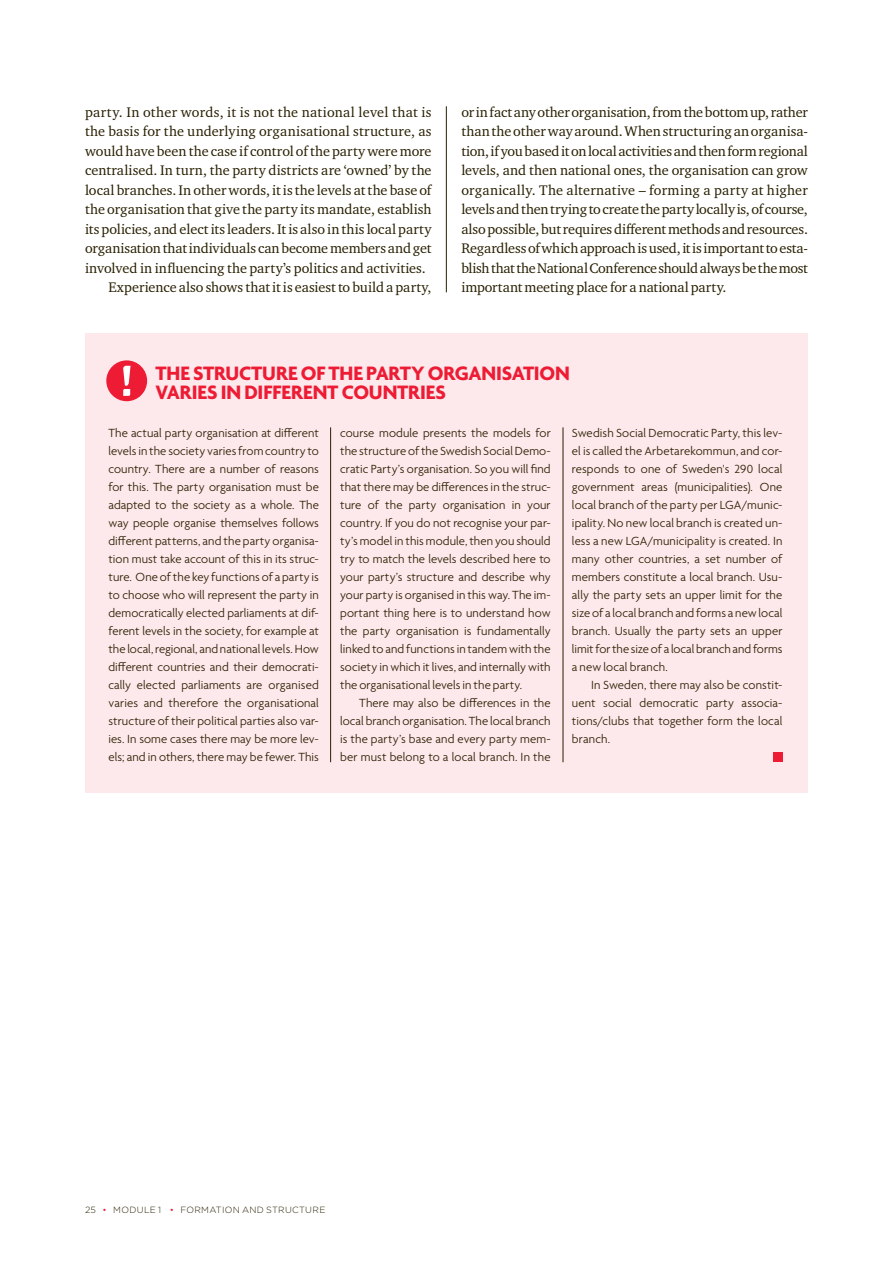
<style>
.page{position:relative;width:893px;height:1263px;background:#fff}
.page>*{position:absolute;margin:0;border:0;box-sizing:border-box;transform-origin:0 0}
.MELL_RUTA_AgendaBold_13_13_RED{font:700 21px/19.5px "Agenda";letter-spacing:-.01em;color:#ed1b34}
.BRÖD__9_5_13{font:14.25px/19.5px "Charter ITC Pro";letter-spacing:-.005em;color:#281f00;text-align:justify}
.RUBBE_Agenda_bold_26_27_-5{font:300 12.75px/18px "Agenda";letter-spacing:.005em;color:#281f00;text-align:justify}
.t1{font:300 9px "Gotham";letter-spacing:.035em;color:#281f00}
.s1{color:#ed1b34}
</style>
<div class="page">
<div style="left:85px;top:334px;width:723px;height:459px;background:#fde8eb"></div>
<div style="left:106px;top:360px;width:41px;height:41px;background:#ed1b34;border-radius:50%"></div>
<svg style="left:123px;top:366px;width:8px;height:30px"></svg>
<div style="left:773px;top:753px;width:9px;height:9px;background:#ed1b34"></div>
<hr style="left:446px;top:106px;width:1px;height:186px;background:#281f00">
<hr style="left:330px;top:427px;width:1px;height:335px;background:#281f00">
<hr style="left:563px;top:427px;width:1px;height:335px;background:#281f00">
<p class="BRÖD__9_5_13" style="left:85px;top:102px;width:348px">party. In other words, it is not the national level that is the basis for the underlying organisational structure, as would have been the case if control of the party were more centralised. In turn, the party districts are ‘owned’ by the local branches. In other words, it is the levels at the base of the organisation that give the party its mandate, establish its policies, and elect its leaders. It is also in this local party organisation that individuals can become members and get involved in influencing the party’s politics and activities.</p>
<p class="BRÖD__9_5_13" style="left:108px;top:277px;width:325px">Experience also shows that it is easiest to build a party,</p>
<p class="BRÖD__9_5_13" style="left:461px;top:102px;width:348px">or in fact any other organisation, from the bottom up, rather than the other way around. When structuring an organisa&shy;tion, if you based it on local activities and then form regional levels, and then national ones, the organisation can grow organically. The alternative – forming a party at higher levels and then trying to create the party locally is, of course, also possible, but requires different methods and resources.<br>Regardless of which approach is used, it is important to esta&shy;blish that the National Conference should always be the most important meeting place for a national party.</p>
<p class="MELL_RUTA_AgendaBold_13_13_RED" style="left:156px;top:364px;width:416px">THE STRUCTURE OF THE PARTY ORGANISATION<br>VARIES IN DIFFERENT COUNTRIES</p>
<p class="RUBBE_Agenda_bold_26_27_-5" style="left:108px;top:425px;width:212px">The actual party organisation at different levels in the society varies from country to country. There are a number of reasons for this. The party organisation must be adapted to the society as a whole. The way people organise themselves follows different patterns, and the party organisa&shy;tion must take account of this in its struc&shy;ture. One of the key functions of a party is to choose who will represent the party in democratically elected parliaments at dif&shy;ferent levels in the society, for example at the local, regional, and national levels. How different countries and their democrati&shy;cally elected parliaments are organised varies and therefore the organisational structure of their political parties also var&shy;ies. In some cases there may be more lev&shy;els; and in others, there may be fewer. This</p>
<p class="RUBBE_Agenda_bold_26_27_-5" style="left:340px;top:425px;width:212px">course module presents the models for the structure of the Swedish Social Demo&shy;cratic Party’s organisation. So you will find that there may be differences in the struc&shy;ture of the party organisation in your country. If you do not recognise your par&shy;ty’s model in this module, then you should try to match the levels described here to your party’s structure and describe why your party is organised in this way. The im&shy;portant thing here is to understand how the party organisation is fundamentally linked to and functions in tandem with the society in which it lives, and internally with the organisational levels in the party.</p>
<p class="RUBBE_Agenda_bold_26_27_-5" style="left:572px;top:425px;width:212px">Swedish Social Democratic Party, this lev&shy;el is called the Arbetarekommun, and cor&shy;responds to one of Sweden's 290 local government areas (municipalities). One local branch of the party per LGA/munic&shy;ipality. No new local branch is created un&shy;less a new LGA/municipality is created. In many other countries, a set number of members constitute a local branch. Usu&shy;ally the party sets an upper limit for the size of a local branch and forms a new local branch. Usually the party sets an upper limit for the size of a local branch and forms a new local branch.</p>
<p class="RUBBE_Agenda_bold_26_27_-5" style="left:572px;top:677px;width:212px;text-indent:19px">In Sweden, there may also be constit&shy;uent social democratic party associa&shy;tions/clubs that together form the local branch.</p>
<p class="RUBBE_Agenda_bold_26_27_-5" style="left:340px;top:695px;width:212px;text-indent:19px">There may also be differences in the local branch organisation. The local branch is the party’s base and every party mem&shy;ber must belong to a local branch. In the</p>
<p class="t1" style="left:85px;top:1204px;width:242px">25 <span class="s1">•</span> MODULE 1 <span class="s1">•</span> FORMATION AND STRUCTURE</p>
</div>
